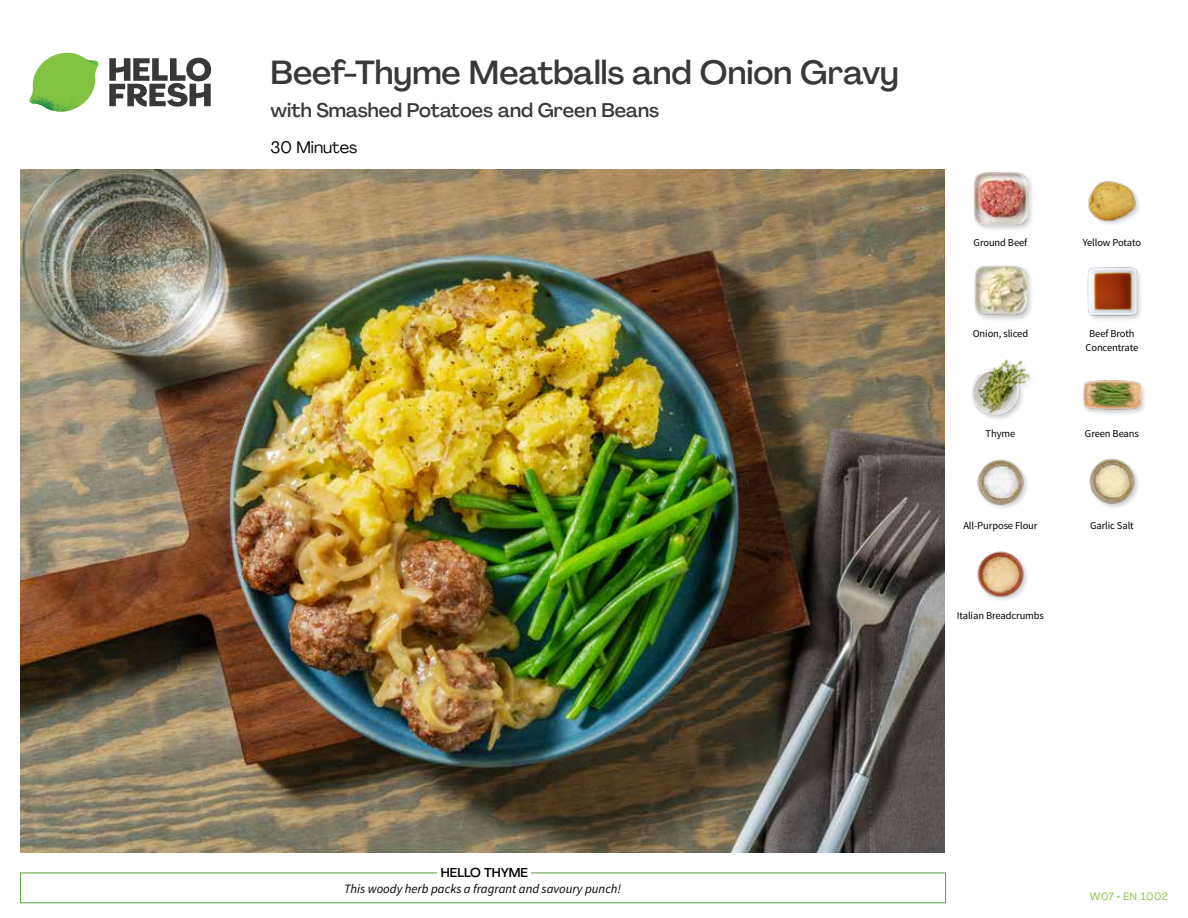
<style>
.page{position:relative;width:1188px;height:918px;background:#fff}
.page>*{position:absolute;margin:0;border:0;box-sizing:border-box;transform-origin:0 0}
.t1{font:500 33px "Agrandir";color:#383839}
.t2{font:500 19.5px "Agrandir";color:#383839}
.t3{font:16.5px "Agrandir";color:#000}
.t4{font:italic 12.75px "Source Sans Pro";color:#000}
.t5{font:500 12.75px "Agrandir";color:#000}
.t6{font:10.5px/13.5px "Source Sans Pro";letter-spacing:-.01em;color:#000;text-align:center}
.t7{font:10.5px "Agrandir";letter-spacing:.05em;color:#82c341}
</style>
<div class="page">
<svg style="left:109px;top:57px;width:102px;height:50px"></svg>
<svg style="left:34px;top:53px;width:62px;height:40px"></svg>
<img style="left:67px;top:53px;width:32px;height:26px">
<img style="left:33px;top:75px;width:59px;height:11px">
<img style="left:29px;top:79px;width:61px;height:33px">
<img style="left:65px;top:86px;width:27px;height:25px">
<div style="left:20px;top:873px;width:926px;height:30px;border:1px solid #609f43"></div>
<div style="left:437px;top:865px;width:94px;height:15px;background:#fff"></div>
<img style="left:21px;top:170px;width:924px;height:682px">
<img style="left:977px;top:551px;width:50px;height:49px">
<img style="left:1089px;top:458px;width:49px;height:50px">
<img style="left:977px;top:459px;width:50px;height:49px">
<div style="left:1082px;top:378px;width:65px;height:39px;background:#000;opacity:.2"></div>
<img style="left:1083px;top:378px;width:58px;height:37px">
<div style="left:971px;top:358px;width:64px;height:64px;background:#000;opacity:.2"></div>
<img style="left:972px;top:358px;width:57px;height:57px">
<div style="left:1087px;top:266px;width:57px;height:56px;background:#fafafa"></div>
<img style="left:1087px;top:267px;width:53px;height:52px">
<div style="left:973px;top:264px;width:61px;height:58px;background:#000;opacity:.2"></div>
<img style="left:974px;top:264px;width:53px;height:53px">
<img style="left:1088px;top:181px;width:51px;height:43px">
<div style="left:973px;top:171px;width:61px;height:61px;background:#000;opacity:.2"></div>
<img style="left:974px;top:172px;width:53px;height:53px">
<h1 class="t1" style="left:271px;top:52px;width:630px">Beef-Thyme Meatballs and Onion Gravy</h1>
<h2 class="t2" style="left:271px;top:98px;width:390px">with Smashed Potatoes and Green Beans</h2>
<h3 class="t3" style="left:271px;top:137px;width:88px">30 Minutes</h3>
<p class="t6" style="left:974px;top:236px;width:55px">Ground Beef</p>
<p class="t6" style="left:1083px;top:236px;width:60px">Yellow Potato</p>
<p class="t6" style="left:973px;top:327px;width:57px">Onion, sliced</p>
<p class="t6" style="left:1086px;top:327px;width:54px">Beef Broth<br>Concentrate</p>
<p class="t6" style="left:986px;top:427px;width:31px">Thyme</p>
<p class="t6" style="left:1085px;top:427px;width:55px">Green Beans</p>
<p class="t6" style="left:963px;top:519px;width:76px">All-Purpose Flour</p>
<p class="t6" style="left:1090px;top:519px;width:45px">Garlic Salt</p>
<p class="t6" style="left:957px;top:609px;width:89px">Italian Breadcrumbs</p>
<p class="t5" style="left:441px;top:864px;width:89px">HELLO THYME</p>
<p class="t4" style="left:344px;top:881px;width:279px">This woody herb packs a fragrant and savoury punch!</p>
<p class="t7" style="left:1090px;top:890px;width:79px">W07 • EN 1002</p>
</div>
